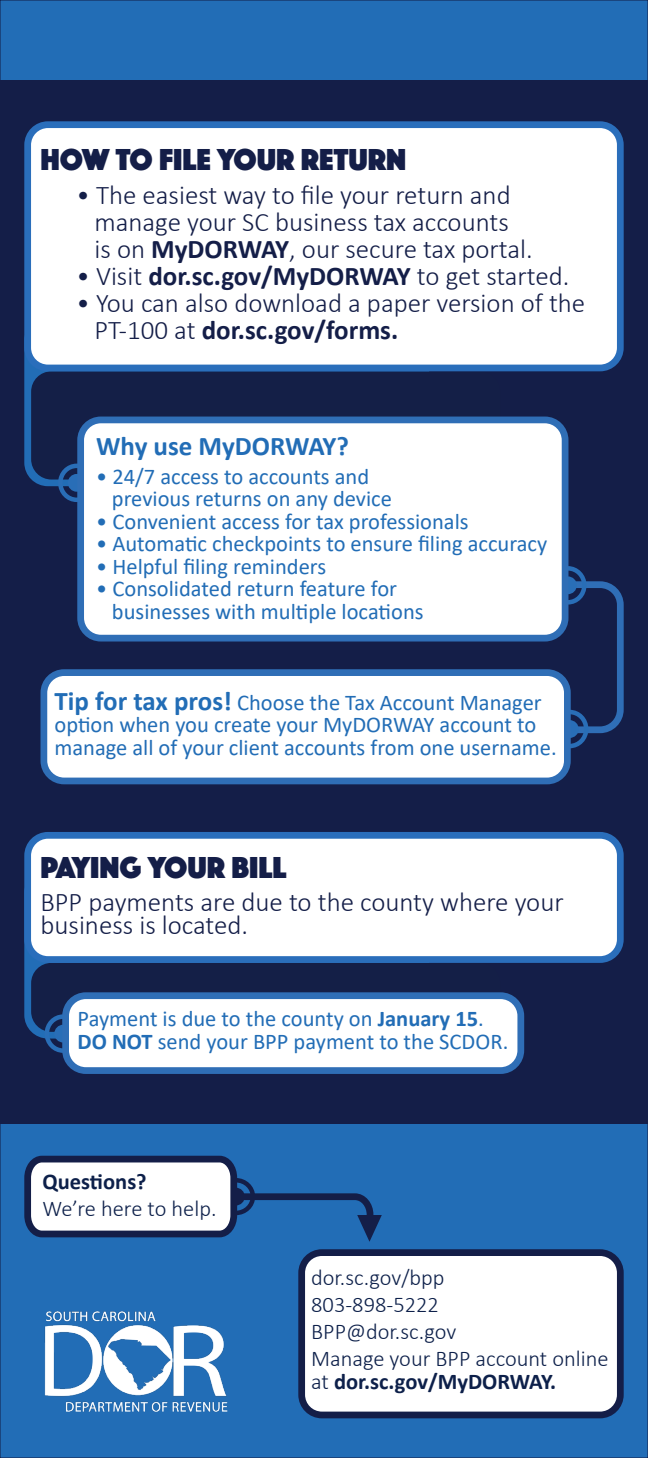
<style>
.page{position:relative;width:648px;height:1458px;background:#141e48}
.page>*{position:absolute;margin:0;border:0;box-sizing:border-box;transform-origin:0 0}
.t1{font:31.5px "Phosphate Pro Solid";color:#141e48}
.t2{font:300 27px/27px "Calibri";color:#141e48}
.t3{font:700 27px "Calibri";color:#226db6}
.t4{font:22.5px/22.5px "Calibri";color:#226db6}
.t5{font:300 22.5px "Calibri";color:#0d204a}
.t6{font:700 22.5px "Calibri";color:#0d204a}
.s1{font-weight:700}
.s2{font-weight:700;font-size:27px}
.s3{font-weight:300}
</style>
<div class="page">
<div style="left:28px;top:835px;width:592px;height:125px;background:#fff;border-radius:20px"></div>
<div style="left:24px;top:832px;width:600px;height:131px;border:7px solid #2a6ebb;border-radius:20px"></div>
<div style="left:28px;top:125px;width:592px;height:243px;background:#fff;border-radius:20px"></div>
<div style="left:24px;top:121px;width:600px;height:250px;border:7px solid #2a6ebb;border-radius:20px"></div>
<div style="left:0;top:1124px;width:648px;height:334px;background:#226db6"></div>
<div style="left:302px;top:1253px;width:318px;height:162px;background:#fff;border-radius:20px"></div>
<div style="left:298px;top:1249px;width:326px;height:169px;border:7px solid #141e48;border-radius:20px"></div>
<svg style="left:24px;top:1155px;width:358px;height:87px"></svg>
<div style="left:54px;top:1025px;width:18px;height:17px;background:#296eb7;border-radius:50%"></div>
<div style="left:45px;top:1014px;width:37px;height:39px;border:4px solid #296eb7;border-radius:50%"></div>
<div style="left:66px;top:996px;width:455px;height:75px;background:#fff;border-radius:20px"></div>
<div style="left:62px;top:992px;width:462px;height:82px;border:7px solid #2f6eb6;border-radius:20px"></div>
<svg style="left:557px;top:578px;width:67px;height:159px"></svg>
<div style="left:559px;top:576px;width:18px;height:18px;background:#296eb7;border-radius:50%"></div>
<div style="left:549px;top:566px;width:38px;height:39px;border:4px solid #296eb7;border-radius:50%"></div>
<div style="left:68px;top:474px;width:18px;height:18px;background:#296eb7;border-radius:50%"></div>
<div style="left:58px;top:464px;width:37px;height:38px;border:4px solid #296eb7;border-radius:50%"></div>
<img style="left:44px;top:1311px;width:184px;height:101px">
<div style="left:0;top:0;width:648px;height:79px;background:#226db6"></div>
<div style="left:81px;top:420px;width:484px;height:218px;background:#fff;border-radius:20px"></div>
<div style="left:77px;top:417px;width:491px;height:225px;border:7px solid #2f6eb6;border-radius:20px"></div>
<div style="left:561px;top:720px;width:18px;height:18px;background:#296eb7;border-radius:50%"></div>
<div style="left:551px;top:710px;width:37px;height:38px;border:4px solid #296eb7;border-radius:50%"></div>
<div style="left:44px;top:673px;width:523px;height:108px;background:#fff;border-radius:20px"></div>
<div style="left:40px;top:669px;width:531px;height:115px;border:7px solid #2f6eb6;border-radius:20px"></div>
<p class="t1" style="left:40px;top:137px;width:367px">HOW TO FILE YOUR RETURN</p>
<p class="t2" style="left:94px;top:181px;width:440px;text-indent:-18px">• The easiest way to file your return and manage your SC business tax accounts<br>is on <span class="s1">MyDORWAY</span>, our secure tax portal.</p>
<p class="t2" style="left:76px;top:262px;width:495px">• Visit <span class="s1">dor.sc.gov/MyDORWAY</span> to get started.</p>
<p class="t2" style="left:94px;top:289px;width:492px;text-indent:-18px">• You can also download a paper version of the<br>PT-100 at <span class="s1">dor.sc.gov/forms.</span></p>
<p class="t3" style="left:96px;top:427px;width:254px">Why use MyDORWAY?</p>
<p class="t4" style="left:96px;top:465px;width:274px">• 24/7 access to accounts and</p>
<p class="t4" style="left:112px;top:487px;width:282px">previous returns on any device</p>
<p class="t4" style="left:96px;top:510px;width:374px">• Convenient access for tax professionals</p>
<p class="t4" style="left:96px;top:532px;width:453px">• Automatic checkpoints to ensure filing accuracy</p>
<p class="t4" style="left:96px;top:555px;width:231px">• Helpful filing reminders</p>
<p class="t4" style="left:96px;top:577px;width:302px">• Consolidated return feature for</p>
<p class="t4" style="left:112px;top:600px;width:313px">businesses with multiple locations</p>
<p class="t4" style="left:55px;top:690px;width:504px"><span class="s2">Tip for tax pros!</span> Choose the Tax Account Manager option when you create your MyDORWAY account to manage all of your client accounts from one username.</p>
<p class="t1" style="left:40px;top:845px;width:247px">PAYING YOUR BILL</p>
<p class="t2" style="left:40px;top:891px;width:525px;line-height:22.5px">BPP payments are due to the county where your business is located.</p>
<p class="t4" style="left:78px;top:1007px;width:432px">Payment is due to the county on <span class="s1">January 15</span>.<br><span class="s1">DO NOT</span> send your BPP payment to the SCDOR.</p>
<p class="t6" style="left:42px;top:1166px;width:106px">Questions?</p>
<p class="t5" style="left:42px;top:1195px;width:176px">We’re here to help.</p>
<p class="t5" style="left:311px;top:1264px;width:135px">dor.sc.gov/bpp</p>
<p class="t5" style="left:311px;top:1291px;width:129px">803-898-5222</p>
<p class="t5" style="left:311px;top:1318px;width:147px">BPP@dor.sc.gov</p>
<p class="t5" style="left:311px;top:1345px;width:299px">Manage your BPP account online</p>
<p class="t6" style="left:311px;top:1365px;width:247px"><span class="s3">at</span> dor.sc.gov/MyDORWAY.</p>
</div>
